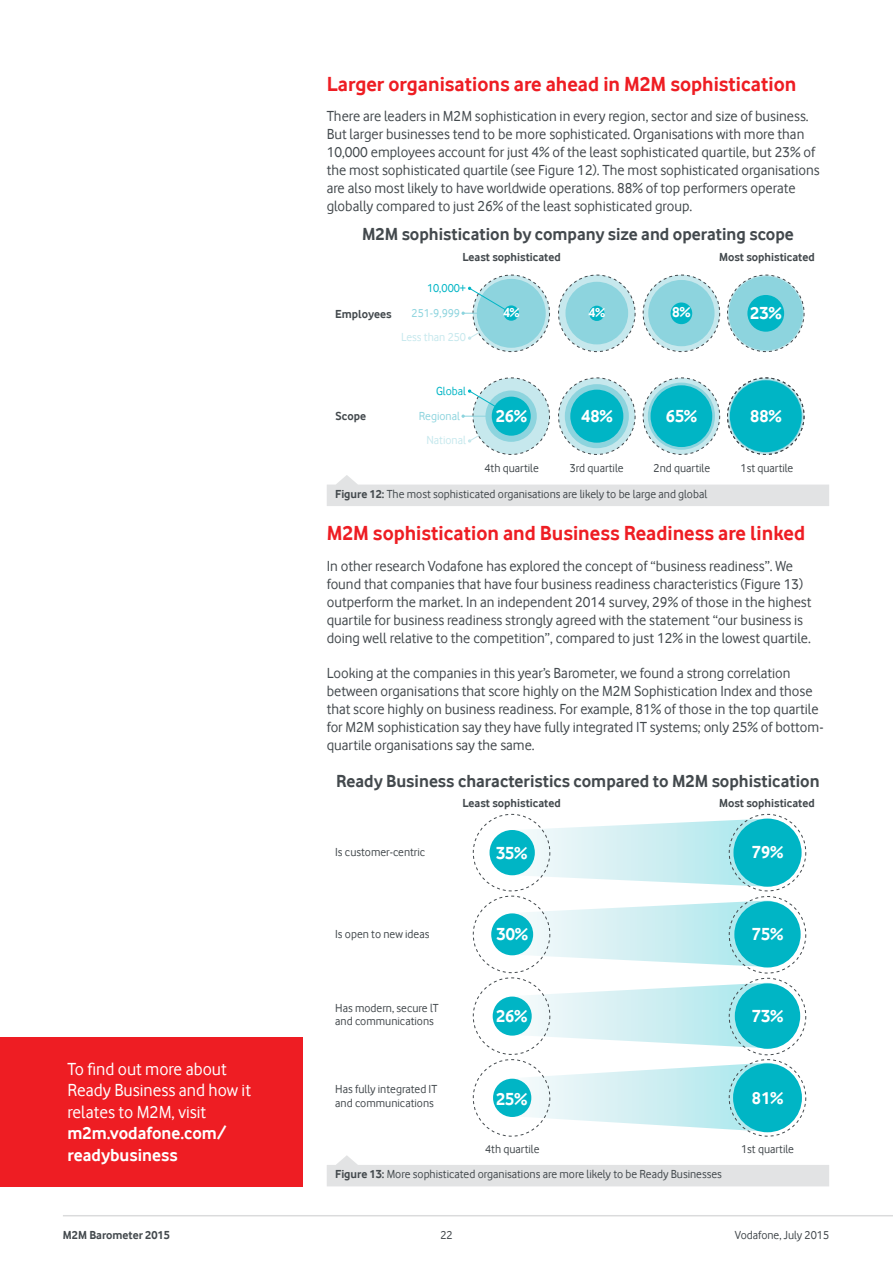
<style>
.page{position:relative;width:893px;height:1263px;background:#fff}
.page>*{position:absolute;margin:0;border:0;box-sizing:border-box;transform-origin:0 0}
.t1{font:700 21px "Vodafone Rg";color:#ee1d23}
.t2{font:700 18px "Vodafone Rg";color:#43494d}
.t3{font:700 18px/21.6px "Vodafone Rg";color:#fff}
.t4{font:18px/21.6px "Vodafone Rg";color:#fff}
.t5{font:15px/18px "Vodafone Rg";color:#43494d}
.t6{font:700 15px "Vodafone Rg";color:#fff}
.t7{font:700 13.5px "Vodafone Rg";color:#fff}
.t8{font:12px/13.5px "Vodafone Rg";color:#43494d}
.t9{font:700 12px "Vodafone Rg";color:#43494d}
.t10{font:12px "Vodafone Rg";color:#c6e8ed}
.t11{font:12px "Vodafone Rg";color:#8dd4de}
.t12{font:12px "Vodafone Rg";color:#00b5c5}
.s1{font-weight:700}
</style>
<div class="page">
<hr style="left:63px;top:1215px;width:830px;height:1px;background:#43494d">
<svg style="left:727px;top:275px;width:77px;height:77px"></svg>
<svg style="left:727px;top:378px;width:77px;height:76px"></svg>
<svg style="left:643px;top:378px;width:77px;height:76px"></svg>
<div style="left:559px;top:378px;width:76px;height:76px;background:#c6e8ed;border-radius:50%"></div>
<div style="left:473px;top:378px;width:76px;height:76px;background:#c6e8ed;border-radius:50%"></div>
<svg style="left:648px;top:383px;width:67px;height:67px"></svg>
<div style="left:565px;top:384px;width:64px;height:64px;background:#8dd4de;border-radius:50%"></div>
<svg style="left:729px;top:379px;width:73px;height:74px"></svg>
<svg style="left:327px;top:475px;width:502px;height:31px"></svg>
<svg style="left:643px;top:275px;width:77px;height:76px"></svg>
<div style="left:559px;top:275px;width:76px;height:76px;background:#c6e8ed;border-radius:50%"></div>
<svg style="left:473px;top:275px;width:76px;height:77px"></svg>
<div style="left:648px;top:280px;width:66px;height:66px;background:#8dd4de;border-radius:50%"></div>
<div style="left:565px;top:282px;width:63px;height:62px;background:#8dd4de;border-radius:50%"></div>
<div style="left:729px;top:276px;width:74px;height:74px;background:#8dd4de;border-radius:50%"></div>
<div style="left:589px;top:306px;width:15px;height:15px;background:#00b5c5;border-radius:50%"></div>
<div style="left:671px;top:302px;width:21px;height:22px;background:#00b5c5;border-radius:50%"></div>
<div style="left:747px;top:295px;width:37px;height:37px;background:#00b5c5;border-radius:50%"></div>
<div style="left:643px;top:275px;width:77px;height:77px;border:1px dashed #43494d;border-radius:50%"></div>
<div style="left:558px;top:275px;width:77px;height:77px;border:1px dashed #43494d;border-radius:50%"></div>
<div style="left:477px;top:279px;width:69px;height:69px;background:#8dd4de;border-radius:50%"></div>
<div style="left:570px;top:390px;width:53px;height:53px;background:#00b5c5;border-radius:50%"></div>
<div style="left:650px;top:385px;width:62px;height:62px;background:#00b5c5;border-radius:50%"></div>
<div style="left:730px;top:380px;width:72px;height:72px;background:#00b5c5;border-radius:50%"></div>
<div style="left:727px;top:377px;width:77px;height:78px;border:1px dashed #43494d;border-radius:50%"></div>
<div style="left:643px;top:377px;width:77px;height:78px;border:1px dashed #43494d;border-radius:50%"></div>
<div style="left:558px;top:377px;width:77px;height:78px;border:1px dashed #43494d;border-radius:50%"></div>
<div style="left:485px;top:390px;width:52px;height:52px;background:#8dd4de;border-radius:50%"></div>
<svg style="left:461px;top:389px;width:52px;height:54px"></svg>
<hr style="left:463px;top:416px;width:49px;height:1px;background:#8dd4de">
<div style="left:492px;top:397px;width:39px;height:39px;background:#00b5c5;border-radius:50%"></div>
<svg style="left:461px;top:287px;width:48px;height:53px"></svg>
<hr style="left:463px;top:313px;width:49px;height:1px;background:#8dd4de">
<div style="left:504px;top:305px;width:15px;height:16px;background:#00b5c5;border-radius:50%"></div>
<svg style="left:492px;top:900px;width:308px;height:67px"></svg>
<svg style="left:493px;top:983px;width:306px;height:65px"></svg>
<svg style="left:494px;top:1063px;width:307px;height:68px"></svg>
<svg style="left:491px;top:819px;width:310px;height:68px"></svg>
<div style="left:491px;top:913px;width:42px;height:42px;background:#00b5c5;border-radius:50%"></div>
<div style="left:734px;top:901px;width:67px;height:66px;background:#00b5c5;border-radius:50%"></div>
<div style="left:490px;top:830px;width:45px;height:45px;background:#00b5c5;border-radius:50%"></div>
<div style="left:733px;top:819px;width:68px;height:68px;background:#00b5c5;border-radius:50%"></div>
<div style="left:735px;top:983px;width:65px;height:66px;background:#00b5c5;border-radius:50%"></div>
<div style="left:493px;top:996px;width:39px;height:39px;background:#00b5c5;border-radius:50%"></div>
<div style="left:493px;top:1079px;width:38px;height:38px;background:#00b5c5;border-radius:50%"></div>
<div style="left:733px;top:1063px;width:69px;height:69px;background:#00b5c5;border-radius:50%"></div>
<svg style="left:327px;top:1155px;width:502px;height:31px"></svg>
<div style="left:473px;top:814px;width:77px;height:77px;border:1px dashed #43494d;border-radius:50%"></div>
<div style="left:729px;top:814px;width:77px;height:77px;border:1px dashed #43494d;border-radius:50%"></div>
<div style="left:473px;top:1059px;width:77px;height:77px;border:1px dashed #43494d;border-radius:50%"></div>
<div style="left:729px;top:1059px;width:77px;height:77px;border:1px dashed #43494d;border-radius:50%"></div>
<div style="left:473px;top:977px;width:77px;height:78px;border:1px dashed #43494d;border-radius:50%"></div>
<div style="left:473px;top:896px;width:77px;height:77px;border:1px dashed #43494d;border-radius:50%"></div>
<div style="left:729px;top:978px;width:77px;height:77px;border:1px dashed #43494d;border-radius:50%"></div>
<div style="left:729px;top:896px;width:77px;height:77px;border:1px dashed #43494d;border-radius:50%"></div>
<div style="left:0;top:1037px;width:303px;height:149px;background:#ee1d23"></div>
<h1 class="t1" style="left:327px;top:71px;width:471px">Larger organisations are ahead in M2M sophistication</h1>
<p class="t5" style="left:327px;top:107px;width:495px">There are leaders in M2M sophistication in every region, sector and size of business.<br>But larger businesses tend to be more sophisticated. Organisations with more than 10,000 employees account for just 4% of the least sophisticated quartile, but 23% of the most sophisticated quartile (see Figure 12). The most sophisticated organisations are also most likely to have worldwide operations. 88% of top performers operate globally compared to just 26% of the least sophisticated group.</p>
<p class="t2" style="left:362px;top:223px;width:433px">M2M sophistication by company size and operating scope</p>
<p class="t9" style="left:462px;top:250px;width:100px">Least sophisticated</p>
<p class="t9" style="left:719px;top:250px;width:97px">Most sophisticated</p>
<p class="t12" style="left:427px;top:281px;width:41px">10,000+</p>
<p class="t9" style="left:335px;top:307px;width:58px">Employees</p>
<p class="t7" style="left:589px;top:305px;width:18px">4%</p>
<p class="t6" style="left:672px;top:304px;width:20px">8%</p>
<p class="t3" style="left:750px;top:302px;width:33px">23%</p>
<p class="t10" style="left:401px;top:330px;width:66px">Less than 250</p>
<p class="t11" style="left:411px;top:306px;width:50px">251-9,999</p>
<p class="t7" style="left:503px;top:305px;width:18px">4%</p>
<p class="t12" style="left:436px;top:384px;width:31px">Global</p>
<p class="t9" style="left:336px;top:409px;width:32px">Scope</p>
<p class="t3" style="left:581px;top:405px;width:33px">48%</p>
<p class="t3" style="left:666px;top:405px;width:33px">65%</p>
<p class="t3" style="left:750px;top:405px;width:33px">88%</p>
<p class="t11" style="left:419px;top:409px;width:43px">Regional</p>
<p class="t3" style="left:496px;top:405px;width:33px">26%</p>
<p class="t10" style="left:426px;top:433px;width:41px">National</p>
<p class="t8" style="left:484px;top:461px;width:56px">4th quartile</p>
<p class="t8" style="left:570px;top:461px;width:55px">3rd quartile</p>
<p class="t8" style="left:653px;top:461px;width:58px">2nd quartile</p>
<p class="t8" style="left:740px;top:461px;width:54px">1st quartile</p>
<p class="t8" style="left:335px;top:487px;width:374px"><span class="s1">Figure 12:</span> The most sophisticated organisations are likely to be large and global</p>
<h1 class="t1" style="left:327px;top:521px;width:480px">M2M sophistication and Business Readiness are linked</h1>
<p class="t5" style="left:327px;top:557px;width:486px">In other research Vodafone has explored the concept of “business readiness”. We found that companies that have four business readiness characteristics (Figure 13) outperform the market. In an independent 2014 survey, 29% of those in the highest quartile for business readiness strongly agreed with the statement “our business is doing well relative to the competition”, compared to just 12% in the lowest quartile.</p>
<p class="t5" style="left:327px;top:664px;width:498px">Looking at the companies in this year’s Barometer, we found a strong correlation between organisations that score highly on the M2M Sophistication Index and those that score highly on business readiness. For example, 81% of those in the top quartile for M2M sophistication say they have fully integrated IT systems; only 25% of bottom&shy;quartile organisations say the same.</p>
<p class="t2" style="left:336px;top:770px;width:485px">Ready Business characteristics compared to M2M sophistication</p>
<p class="t9" style="left:462px;top:796px;width:100px">Least sophisticated</p>
<p class="t9" style="left:719px;top:796px;width:97px">Most sophisticated</p>
<p class="t8" style="left:335px;top:845px;width:92px">Is customer-centric</p>
<p class="t3" style="left:496px;top:841px;width:33px">35%</p>
<p class="t3" style="left:752px;top:841px;width:33px">79%</p>
<p class="t8" style="left:335px;top:927px;width:96px">Is open to new ideas</p>
<p class="t3" style="left:497px;top:923px;width:33px">30%</p>
<p class="t3" style="left:752px;top:923px;width:33px">75%</p>
<p class="t4" style="left:67px;top:1057px;width:185px">To find out more about<br>Ready Business and how it relates to M2M, visit</p>
<p class="t3" style="left:67px;top:1122px;width:160px">m2m.vodafone.com/ readybusiness</p>
<p class="t8" style="left:335px;top:1001px;width:105px">Has modern, secure lT and communications</p>
<p class="t3" style="left:496px;top:1004px;width:33px">26%</p>
<p class="t3" style="left:752px;top:1005px;width:33px">73%</p>
<p class="t8" style="left:335px;top:1082px;width:103px">Has fully integrated IT and communications</p>
<p class="t3" style="left:496px;top:1088px;width:33px">25%</p>
<p class="t3" style="left:752px;top:1087px;width:33px">81%</p>
<p class="t8" style="left:485px;top:1142px;width:56px">4th quartile</p>
<p class="t8" style="left:741px;top:1142px;width:54px">1st quartile</p>
<p class="t8" style="left:335px;top:1167px;width:388px"><span class="s1">Figure 13:</span> More sophisticated organisations are more likely to be Ready Businesses</p>
<p class="t9" style="left:63px;top:1228px;width:108px">M2M Barometer 2015</p>
<p class="t8" style="left:440px;top:1228px;width:14px">22</p>
<p class="t8" style="left:735px;top:1228px;width:96px">Vodafone, July 2015</p>
</div>
